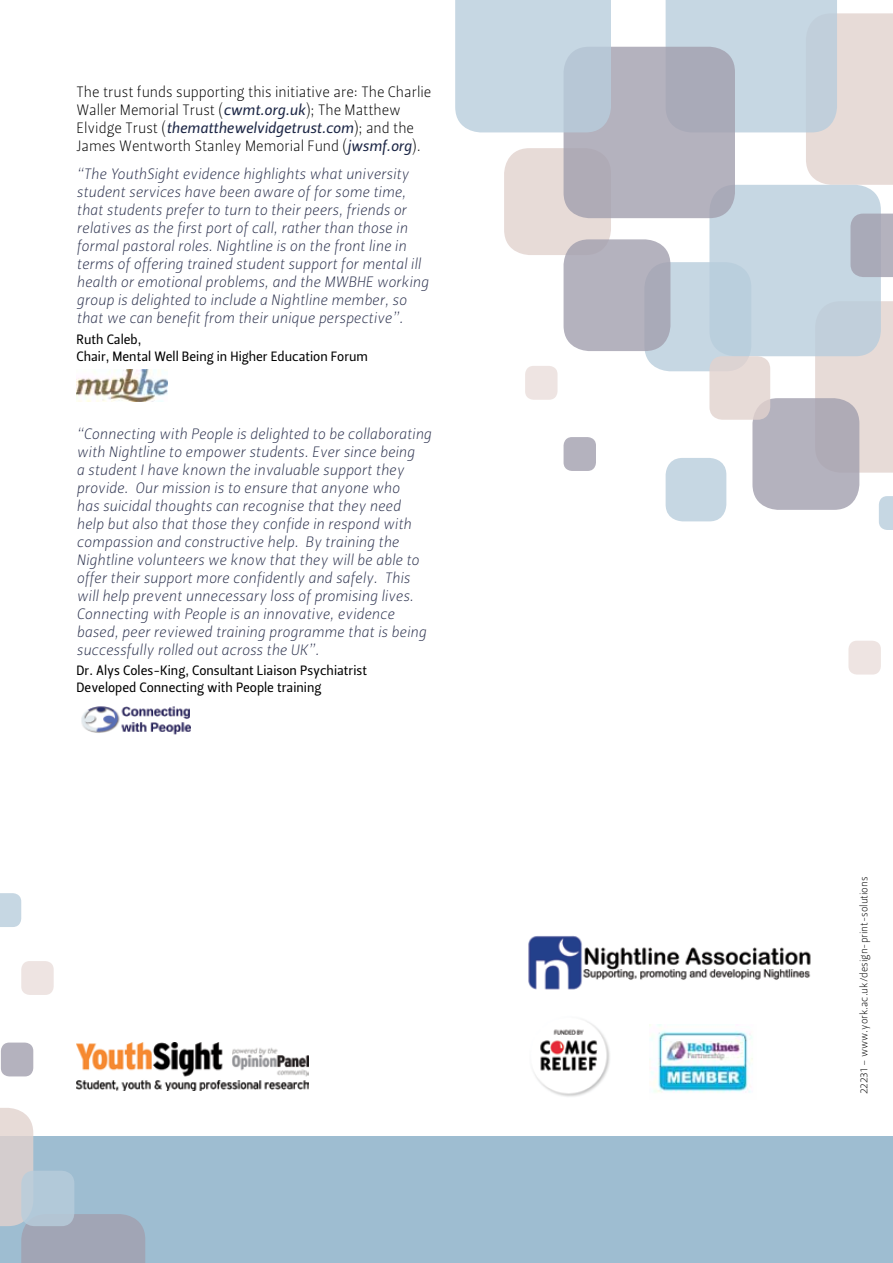
<style>
.page{position:relative;width:893px;height:1263px;background:#fff}
.page>*{position:absolute;margin:0;border:0;box-sizing:border-box;transform-origin:0 0}
.t1{font:15px/18px "Leitura Sans Italic 1";color:#2e3450}
.t2{font:15px/18px "Leitura Sans Grot 1";color:#000}
.t3{font:15px "Leitura Sans Italic 2";color:#1c2645}
.t4{font:13.5px/16.5px "Leitura Sans Grot 2";color:#000}
.t5{font:10.5px "Leitura Sans Grot 1";color:#000}
.s1{font-family:"Leitura Sans Italic 2";color:#1c2645}
.s2{font-family:"Leitura Sans Grot 1";color:#000}
</style>
<div class="page">
<div style="left:0;top:1136px;width:893px;height:127px;background:#9ebdd1"></div>
<svg style="left:0;top:1108px;width:145px;height:155px"></svg>
<div style="left:21px;top:1171px;width:53px;height:55px;background:#b8cddc;border-radius:13px"></div>
<div style="left:21px;top:961px;width:33px;height:34px;background:#eee4e2;border-radius:9px"></div>
<svg style="left:0;top:893px;width:21px;height:34px"></svg>
<div style="left:1px;top:1042px;width:32px;height:34px;background:#b4b2be;border-radius:9px"></div>
<img style="left:77px;top:369px;width:90px;height:32px">
<img style="left:81px;top:706px;width:110px;height:29px">
<svg style="left:666px;top:0;width:227px;height:185px;background:#d8dde1"></svg>
<div style="left:644px;top:262px;width:107px;height:109px;background:#c6d7e3;border-radius:26px"></div>
<div style="left:504px;top:148px;width:107px;height:107px;background:#e7dbd7;border-radius:26px"></div>
<div style="left:815px;top:301px;width:78px;height:172px;background:#e7dbd7"></div>
<div style="left:709px;top:185px;width:172px;height:171px;background:#c6d7e3;border-radius:26px"></div>
<div style="left:564px;top:47px;width:171px;height:171px;background:#b4b2be;border-radius:26px"></div>
<svg style="left:455px;top:0;width:156px;height:132px;background:#c3d4e0"></svg>
<div style="left:564px;top:239px;width:106px;height:112px;background:#b4b2be;border-radius:26px"></div>
<div style="left:752px;top:398px;width:107px;height:112px;background:#b4b2be;border-radius:26px"></div>
<div style="left:709px;top:356px;width:61px;height:64px;background:#e7dbd7;border-radius:13px"></div>
<div style="left:666px;top:458px;width:60px;height:63px;background:#c6d7e3;border-radius:17px"></div>
<svg style="left:850px;top:214px;width:43px;height:63px;background:#adadbb"></svg>
<div style="left:564px;top:437px;width:32px;height:34px;background:#b4b2be;border-radius:9px"></div>
<div style="left:848px;top:641px;width:33px;height:33px;background:#eee4e2;border-radius:9px"></div>
<div style="left:525px;top:366px;width:32px;height:34px;background:#eee4e2;border-radius:9px"></div>
<svg style="left:879px;top:496px;width:14px;height:34px"></svg>
<img style="left:534px;top:1020px;width:76px;height:77px">
<img style="left:77px;top:1042px;width:231px;height:48px">
<img style="left:649px;top:1024px;width:104px;height:69px">
<img style="left:528px;top:935px;width:283px;height:55px">
<p class="t2" style="left:77px;top:83px;width:356px">The trust funds supporting this initiative are: The Charlie<br>Waller Memorial Trust (<span class="s1">cwmt.org.uk</span>); The Matthew</p>
<p class="t3" style="left:77px;top:117px;width:339px"><span class="s2">Elvidge Trust (</span>thematthewelvidgetrust.com<span class="s2">); and the</span></p>
<p class="t2" style="left:77px;top:137px;width:346px">James Wentworth Stanley Memorial Fund (<span class="s1">jwsmf.org</span>).</p>
<p class="t1" style="left:77px;top:165px;width:354px">“The YouthSight evidence highlights what university student services have been aware of for some time, that students prefer to turn to their peers, friends or relatives as the first port of call, rather than those in formal pastoral roles. Nightline is on the front line in terms of offering trained student support for mental ill health or emotional problems, and the MWBHE working group is delighted to include a Nightline member, so that we can benefit from their unique perspective”.</p>
<p class="t4" style="left:77px;top:331px;width:293px">Ruth Caleb,<br>Chair, Mental Well Being in Higher Education Forum</p>
<p class="t1" style="left:77px;top:425px;width:356px">“Connecting with People is delighted to be collaborating with Nightline to empower students. Ever since being<br>a student I have known the invaluable support they provide. Our mission is to ensure that anyone who<br>has suicidal thoughts can recognise that they need help but also that those they confide in respond with compassion and constructive help. By training the Nightline volunteers we know that they will be able to offer their support more confidently and safely. This will help prevent unnecessary loss of promising lives.<br>Connecting with People is an innovative, evidence based, peer reviewed training programme that is being successfully rolled out across the UK”.</p>
<p class="t4" style="left:77px;top:663px;width:292px">Dr. Alys Coles-King, Consultant Liaison Psychiatrist<br>Developed Connecting with People training</p>
<p class="t5" style="left:857px;top:1094px;width:219px;rotate:-90deg">22231 – www.york.ac.uk/design-print-solutions</p>
</div>
